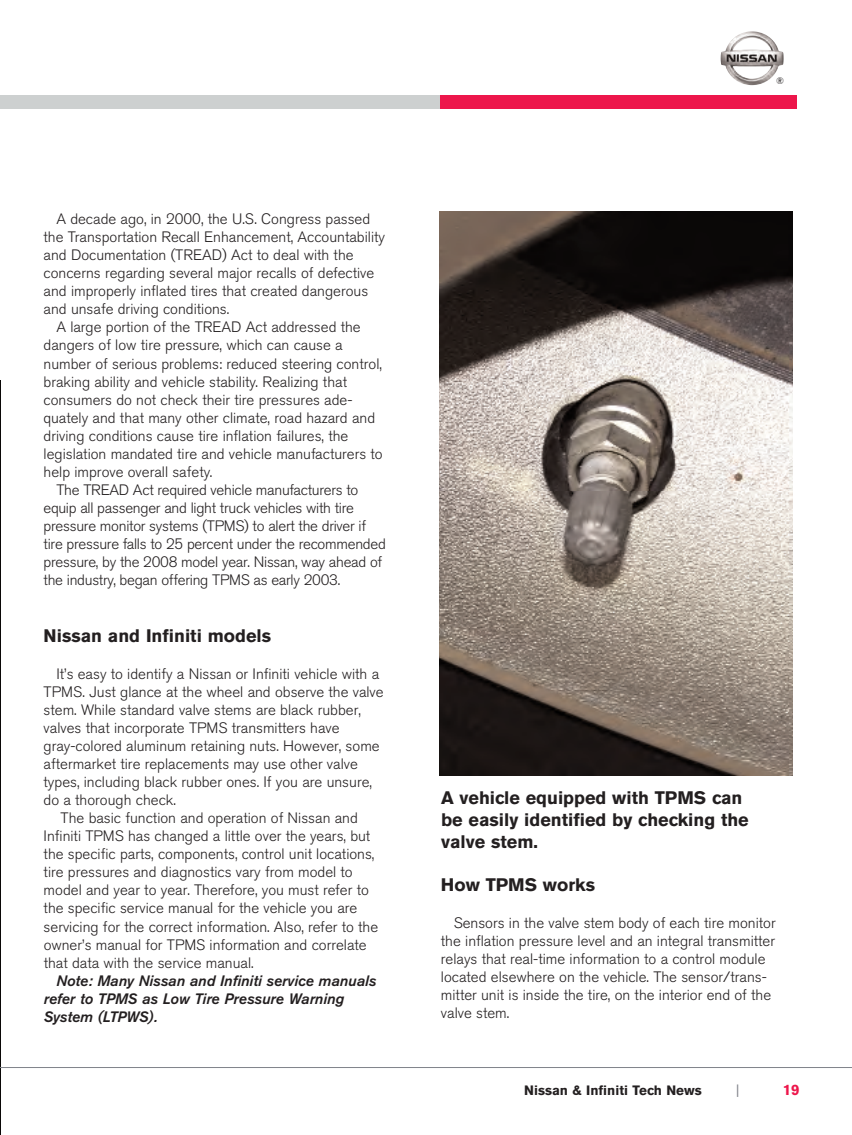
<style>
.page{position:relative;width:852px;height:1135px;background:#fff}
.page>*{position:absolute;margin:0;border:0;box-sizing:border-box;transform-origin:0 0}
.t1{font:700 18px/21.9px "Nissan AG";color:#231f20}
.t2{font:300 15px/18px "Nissan AG";color:#231f20}
.t3{font:300 15px "Nissan AG";letter-spacing:-.02em;color:#231f20}
.t4{font:italic 500 15px/18px "Nissan AG";color:#231f20}
.t5{font:700 15px "Nissan AG";color:#ed164b}
.t6{font:700 13.5px "Nissan AG";color:#231f20}
.t7{font:13.5px "Nissan AG";color:#80838a}
.t8{font:9.45px "Nissan AG";color:#231f20}
</style>
<div class="page">
<img style="left:0;top:380px;width:1px;height:754px">
<hr style="left:0;top:1067px;width:851px;height:1px;background:#80838a">
<div style="left:0;top:95px;width:566px;height:13px;background:#cdd0d0"></div>
<div style="left:440px;top:95px;width:356px;height:13px;background:#ed164b"></div>
<img style="left:720px;top:31px;width:63px;height:54px">
<div style="left:774px;top:76px;width:16px;height:11px;background:#fff"></div>
<img style="left:439px;top:211px;width:353px;height:564px">
<p class="t2" style="left:56px;top:210px;width:315px">A decade ago, in 2000, the U.S. Congress passed</p>
<p class="t2" style="left:44px;top:228px;width:343px">the Transportation Recall Enhancement, Accountability</p>
<p class="t2" style="left:44px;top:246px;width:311px">and Documentation (TREAD) Act to deal with the</p>
<p class="t2" style="left:44px;top:264px;width:332px">concerns regarding several major recalls of defective</p>
<p class="t2" style="left:44px;top:282px;width:326px">and improperly inflated tires that created dangerous</p>
<p class="t2" style="left:44px;top:300px;width:187px">and unsafe driving conditions.</p>
<p class="t2" style="left:56px;top:318px;width:306px">A large portion of the TREAD Act addressed the</p>
<p class="t2" style="left:44px;top:337px;width:300px">dangers of low tire pressure, which can cause a</p>
<p class="t2" style="left:44px;top:355px;width:340px">number of serious problems: reduced steering control,</p>
<p class="t2" style="left:44px;top:373px;width:305px">braking ability and vehicle stability. Realizing that</p>
<p class="t2" style="left:44px;top:391px;width:310px">consumers do not check their tire pressures ade-</p>
<p class="t2" style="left:44px;top:409px;width:333px">quately and that many other climate, road hazard and</p>
<p class="t2" style="left:44px;top:427px;width:306px">driving conditions cause tire inflation failures, the</p>
<p class="t2" style="left:44px;top:445px;width:340px">legislation mandated tire and vehicle manufacturers to</p>
<p class="t2" style="left:44px;top:463px;width:170px">help improve overall safety.</p>
<p class="t3" style="left:56px;top:481px;width:303px">The TREAD Act required vehicle manufacturers to</p>
<p class="t3" style="left:44px;top:499px;width:312px">equip all passenger and light truck vehicles with tire</p>
<p class="t2" style="left:44px;top:517px;width:324px">pressure monitor systems (TPMS) to alert the driver if</p>
<p class="t3" style="left:44px;top:535px;width:343px">tire pressure falls to 25 percent under the recommended</p>
<p class="t3" style="left:44px;top:553px;width:340px">pressure, by the 2008 model year. Nissan, way ahead of</p>
<p class="t2" style="left:44px;top:571px;width:298px">the industry, began offering TPMS as early 2003.</p>
<p class="t1" style="left:44px;top:624px;width:229px">Nissan and Infiniti models</p>
<p class="t2" style="left:56px;top:665px;width:324px">It’s easy to identify a Nissan or Infiniti vehicle with a</p>
<p class="t2" style="left:44px;top:683px;width:341px">TPMS. Just glance at the wheel and observe the valve</p>
<p class="t2" style="left:44px;top:701px;width:318px">stem. While standard valve stems are black rubber,</p>
<p class="t2" style="left:44px;top:719px;width:297px">valves that incorporate TPMS transmitters have</p>
<p class="t2" style="left:44px;top:737px;width:337px">gray-colored aluminum retaining nuts. However, some</p>
<p class="t2" style="left:44px;top:755px;width:316px">aftermarket tire replacements may use other valve</p>
<p class="t2" style="left:44px;top:773px;width:330px">types, including black rubber ones. If you are unsure,</p>
<p class="t2" style="left:44px;top:791px;width:134px">do a thorough check.</p>
<p class="t2" style="left:61px;top:809px;width:298px">The basic function and operation of Nissan and</p>
<p class="t2" style="left:44px;top:827px;width:328px">Infiniti TPMS has changed a little over the years, but</p>
<p class="t2" style="left:44px;top:845px;width:332px">the specific parts, components, control unit locations,</p>
<p class="t2" style="left:44px;top:863px;width:310px">tire pressures and diagnostics vary from model to</p>
<p class="t2" style="left:44px;top:881px;width:326px">model and year to year. Therefore, you must refer to</p>
<p class="t2" style="left:44px;top:899px;width:315px">the specific service manual for the vehicle you are</p>
<p class="t2" style="left:44px;top:917px;width:336px">servicing for the correct information. Also, refer to the</p>
<p class="t2" style="left:44px;top:935px;width:324px">owner’s manual for TPMS information and correlate</p>
<p class="t2" style="left:44px;top:953px;width:211px">that data with the service manual.</p>
<p class="t4" style="left:44px;top:971px;width:334px;text-indent:13px">Note: Many Nissan and Infiniti service manuals refer to TPMS as Low Tire Pressure Warning<br>System (LTPWS).</p>
<p class="t8" style="left:775px;top:76px;width:9px">®</p>
<p class="t1" style="left:441px;top:787px;width:309px">A vehicle equipped with TPMS can be easily identified by checking the valve stem.</p>
<p class="t1" style="left:440px;top:873px;width:156px">How TPMS works</p>
<p class="t2" style="left:440px;top:914px;width:336px;text-indent:13px">Sensors in the valve stem body of each tire monitor the inflation pressure level and an integral transmitter relays that real-time information to a control module located elsewhere on the vehicle. The sensor/trans&shy;mitter unit is inside the tire, on the interior end of the valve stem.</p>
<p class="t6" style="left:524px;top:1082px;width:179px">Nissan &amp; Infiniti Tech News</p>
<p class="t7" style="left:735px;top:1082px;width:5px">|</p>
<p class="t5" style="left:782px;top:1081px;width:18px">19</p>
</div>
